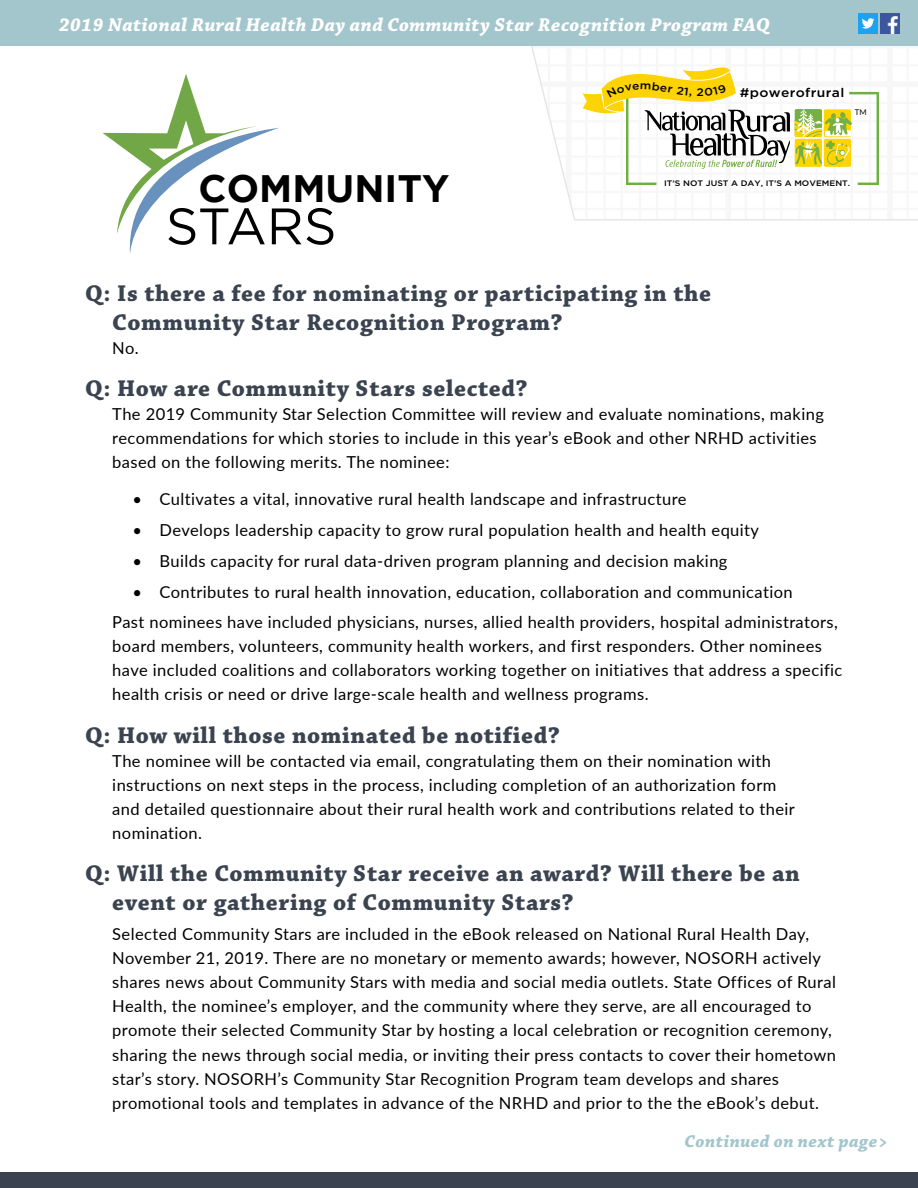
<style>
.page{position:relative;width:918px;height:1188px;background:#fff}
.page>*{position:absolute;margin:0;border:0;box-sizing:border-box;transform-origin:0 0}
.t1{font:51.15px "Gotham";letter-spacing:-.005em;color:#000}
.t2{font:700 38.25px "Gotham";color:#000}
.t3{font:700 24px/28.8px "Chaparral Pro";letter-spacing:.025em;color:#3a434f}
.t4{font:italic 700 19.5px "Chaparral Pro";letter-spacing:.025em;color:#fff}
.t5{font:italic 700 18px "Chaparral Pro";letter-spacing:.025em;color:#a3c6cc}
.t6{font:16.5px/24px "Lato";letter-spacing:.025em;color:#000}
.t7{font:500 12.6px "Gotham";letter-spacing:.025em;color:#000;scale:1.1 1}
.t8{font:500 10.95px "Gotham";color:#000;scale:1.1 1}
.t9{font:500 7.95px "Gotham";letter-spacing:-.005em;color:#000;scale:1.1 1}
.t10{font:7.8px "Lato";color:#000}
</style>
<div class="page">
<svg style="left:531px;top:46px;width:387px;height:175px"></svg>
<div style="left:0;top:0;width:918px;height:46px;background:#a3c6cc"></div>
<svg style="left:103px;top:74px;width:176px;height:180px"></svg>
<div style="left:0;top:1172px;width:918px;height:16px;background:#3a434f"></div>
<svg style="left:572px;top:13px;width:346px;height:207px"></svg>
<p class="t4" style="left:59px;top:13px;width:713px">2019 National Rural Health Day and Community Star Recognition Program FAQ</p>
<h2 class="t2" style="left:199px;top:166px;width:252px">COMMUNITY</h2>
<h1 class="t1" style="left:166px;top:198px;width:172px">STARS</h1>
<p class="t8" style="left:697px;top:86px;width:8px">2</p>
<p class="t7" style="left:740px;top:85px;width:96px">#powerofrural</p>
<p class="t10" style="left:855px;top:107px;width:13px">TM</p>
<p class="t9" style="left:664px;top:179px;width:171px">IT’S NOT JUST A DAY, IT’S A MOVEMENT.</p>
<h3 class="t3" style="left:112px;top:279px;width:600px;text-indent:-27px">Q: Is there a fee for nominating or participating in the<br>Community Star Recognition Program?</h3>
<p class="t6" style="left:112px;top:335px;width:28px">No.</p>
<h3 class="t3" style="left:85px;top:374px;width:444px">Q: How are Community Stars selected?</h3>
<p class="t6" style="left:112px;top:401px;width:713px">The 2019 Community Star Selection Committee will review and evaluate nominations, making recommendations for which stories to include in this year’s eBook and other NRHD activities based on the following merits. The nominee:</p>
<p class="t6" style="left:133px;top:487px;width:556px">• Cultivates a vital, innovative rural health landscape and infrastructure</p>
<p class="t6" style="left:133px;top:517px;width:628px">• Develops leadership capacity to grow rural population health and health equity</p>
<p class="t6" style="left:133px;top:548px;width:596px">• Builds capacity for rural data-driven program planning and decision making</p>
<p class="t6" style="left:112px;top:576px;width:727px;line-height:30.8px;text-indent:20px">• Contributes to rural health innovation, education, collaboration and communication<br>Past nominees have included physicians, nurses, allied health providers, hospital administrators,</p>
<p class="t6" style="left:112px;top:634px;width:732px">board members, volunteers, community health workers, and first responders. Other nominees have included coalitions and collaborators working together on initiatives that address a specific health crisis or need or drive large-scale health and wellness programs.</p>
<h3 class="t3" style="left:85px;top:721px;width:476px">Q: How will those nominated be notified?</h3>
<p class="t6" style="left:112px;top:748px;width:684px">The nominee will be contacted via email, congratulating them on their nomination with instructions on next steps in the process, including completion of an authorization form and detailed questionnaire about their rural health work and contributions related to their nomination.</p>
<h3 class="t3" style="left:112px;top:860px;width:689px;text-indent:-27px">Q: Will the Community Star receive an award? Will there be an event or gathering of Community Stars?</h3>
<p class="t6" style="left:112px;top:922px;width:725px">Selected Community Stars are included in the eBook released on National Rural Health Day, November 21, 2019. There are no monetary or memento awards; however, NOSORH actively shares news about Community Stars with media and social media outlets. State Offices of Rural Health, the nominee’s employer, and the community where they serve, are all encouraged to promote their selected Community Star by hosting a local celebration or recognition ceremony, sharing the news through social media, or inviting their press contacts to cover their hometown star’s story. NOSORH’s Community Star Recognition Program team develops and shares promotional tools and templates in advance of the NRHD and prior to the the eBook’s debut.</p>
<p class="t5" style="left:685px;top:1131px;width:205px">Continued on next page&gt;</p>
</div>
